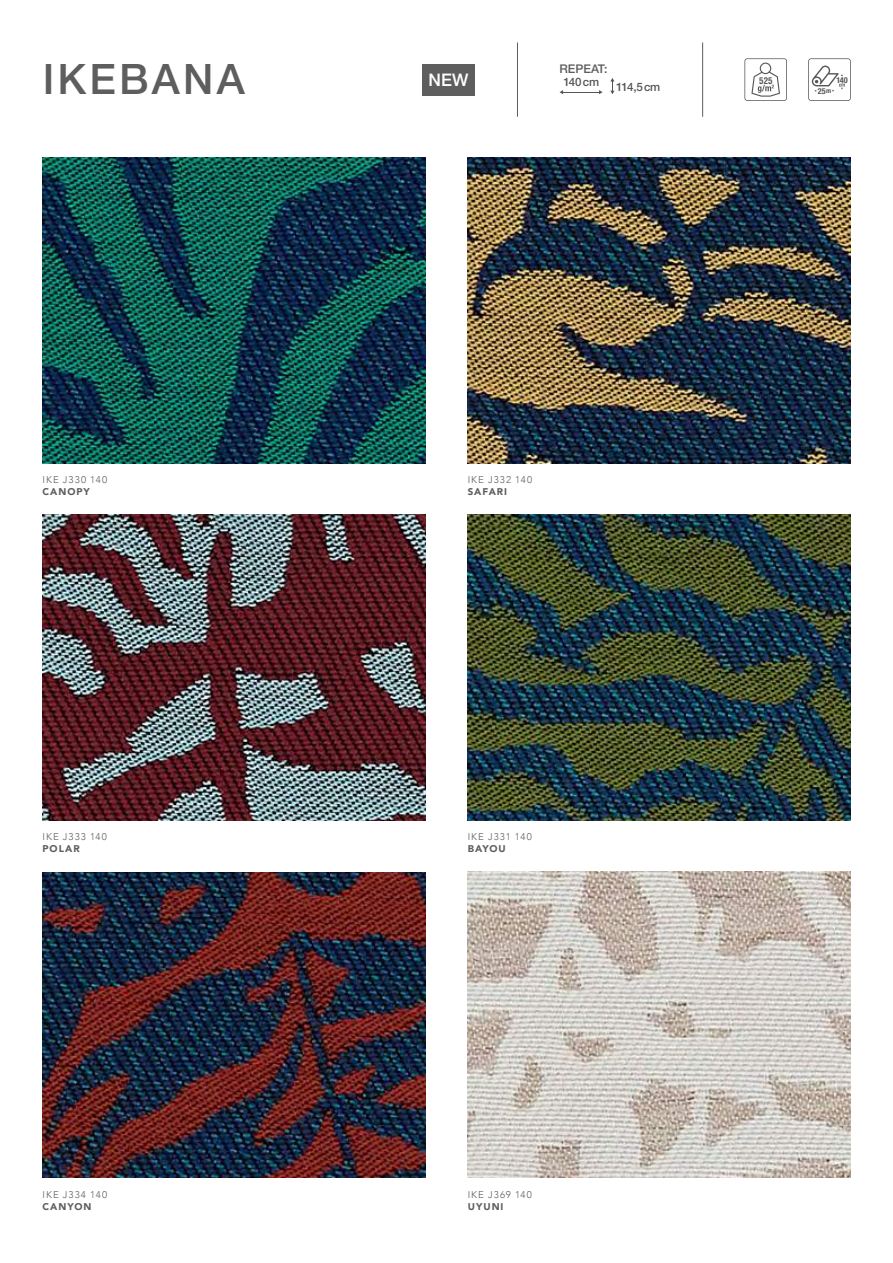
<style>
.page{position:relative;width:893px;height:1263px;background:#fff}
.page>*{position:absolute;margin:0;border:0;box-sizing:border-box;transform-origin:0 0}
.t1{font:500 42px "Helvetica Neue LT Std";letter-spacing:.075em;color:#5d5e5d}
.t2{font:500 17.4px "Helvetica Neue LT Std";color:#fff}
.t3{font:500 12px "Helvetica Neue LT Std";color:#5d5e5d}
.t4{font:500 11.55px "Helvetica Neue LT Std";letter-spacing:-.015em;color:#555756}
.t5{font:300 9.75px "Avenir";letter-spacing:.11em;color:#5d5e5d}
.t6{font:900 9.75px "Avenir";letter-spacing:.1em;color:#5d5e5d}
.t7{font:700 condensed 9px "Helvetica LT Std";color:#555756}
.t8{font:700 condensed 8.25px "Helvetica Neue";color:#555756}
.s1{font-size:6.75px}
</style>
<div class="page">
<svg style="left:610px;top:78px;width:4px;height:16px"></svg>
<hr style="left:563px;top:92px;width:36px;height:1px;background:#555756">
<svg style="left:808px;top:58px;width:43px;height:43px"></svg>
<svg style="left:744px;top:58px;width:43px;height:43px"></svg>
<hr style="left:702px;top:43px;width:1px;height:74px;background:#5d5e5d">
<hr style="left:517px;top:43px;width:1px;height:74px;background:#5d5e5d">
<img style="left:468px;top:872px;width:382px;height:306px">
<img style="left:43px;top:872px;width:382px;height:305px">
<img style="left:468px;top:157px;width:382px;height:306px">
<img style="left:43px;top:157px;width:382px;height:306px">
<img style="left:468px;top:514px;width:382px;height:307px">
<img style="left:43px;top:514px;width:382px;height:307px">
<div style="left:422px;top:64px;width:53px;height:31px;background:#5d5e5d"></div>
<h1 class="t1" style="left:43px;top:54px;width:204px">IKEBANA</h1>
<h2 class="t2" style="left:429px;top:69px;width:41px">NEW</h2>
<p class="t3" style="left:559px;top:62px;width:49px">REPEAT:</p>
<p class="t4" style="left:563px;top:75px;width:37px">140cm</p>
<p class="t4" style="left:616px;top:80px;width:46px">114,5cm</p>
<p class="t7" style="left:759px;top:75px;width:15px">525</p>
<p class="t8" style="left:836px;top:73px;width:13px">140</p>
<p class="t8" style="left:818px;top:84px;width:15px">25<span class="s1">m</span></p>
<p class="t5" style="left:43px;top:474px;width:66px">IKE J330 140</p>
<p class="t6" style="left:43px;top:487px;width:49px">CANOPY</p>
<p class="t5" style="left:468px;top:474px;width:66px">IKE J332 140</p>
<p class="t6" style="left:468px;top:487px;width:41px">SAFARI</p>
<p class="t5" style="left:43px;top:831px;width:66px">IKE J333 140</p>
<p class="t6" style="left:43px;top:844px;width:39px">POLAR</p>
<p class="t5" style="left:468px;top:831px;width:66px">IKE J331 140</p>
<p class="t6" style="left:468px;top:844px;width:40px">BAYOU</p>
<p class="t5" style="left:43px;top:1188px;width:66px">IKE J334 140</p>
<p class="t6" style="left:43px;top:1202px;width:51px">CANYON</p>
<p class="t5" style="left:468px;top:1188px;width:66px">IKE J369 140</p>
<p class="t6" style="left:468px;top:1202px;width:37px">UYUNI</p>
</div>
